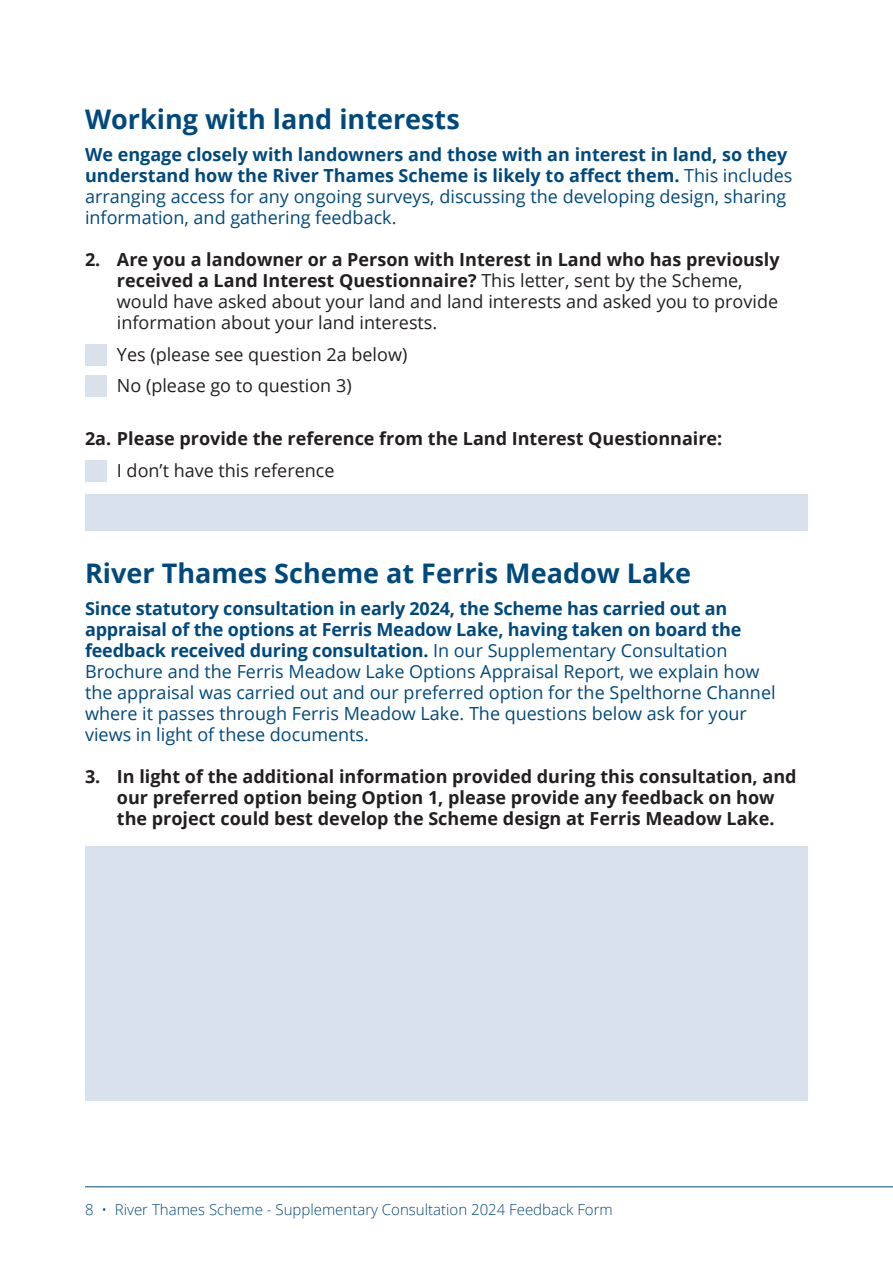
<style>
.page{position:relative;width:893px;height:1263px;background:#fff}
.page>*{position:absolute;margin:0;border:0;box-sizing:border-box;transform-origin:0 0}
.t1{font:700 27px "Open Sans";color:#00497d}
.t2{font:18px/21px "Open Sans";color:#00497d}
.t3{font:18px/21px "Open Sans";color:#231f20}
.t4{font:700 18px/21px "Open Sans";color:#231f20;text-align:center}
.t5{font:700 18px "Open Sans";color:#00497d}
.t6{font:300 15px "Open Sans";color:#00497d}
.s1{font-weight:700}
</style>
<div class="page">
<hr style="left:85px;top:1186px;width:808px;height:1px;background:#00497d">
<div style="left:85px;top:846px;width:723px;height:255px;background:#d9e1ed"></div>
<div style="left:85px;top:494px;width:723px;height:37px;background:#d9e1ed"></div>
<div style="left:85px;top:460px;width:21px;height:21px;background:#d9e1ed"></div>
<div style="left:85px;top:375px;width:21px;height:22px;background:#d9e1ed"></div>
<div style="left:85px;top:344px;width:21px;height:21px;background:#d9e1ed"></div>
<h2 class="t1" style="left:85px;top:100px;width:376px">Working with land interests</h2>
<p class="t5" style="left:85px;top:141px;width:704px">We engage closely with landowners and those with an interest in land, so they</p>
<p class="t2" style="left:85px;top:164px;width:709px"><span class="s1">understand how the River Thames Scheme is likely to affect them.</span> This includes arranging access for any ongoing surveys, discussing the developing design, sharing information, and gathering feedback.</p>
<p class="t3" style="left:117px;top:249px;width:664px;text-indent:-32px"><span class="s1">2. Are you a landowner or a Person with Interest in Land who has previously received a Land Interest Questionnaire?</span> This letter, sent by the Scheme, would have asked about your land and land interests and asked you to provide information about your land interests.</p>
<p class="t3" style="left:117px;top:343px;width:292px">Yes (please see question 2a below)</p>
<p class="t3" style="left:117px;top:375px;width:236px">No (please go to question 3)</p>
<p class="t4" style="left:85px;top:428px;width:639px">2a. Please provide the reference from the Land Interest Questionnaire:</p>
<p class="t3" style="left:117px;top:459px;width:219px">I don’t have this reference</p>
<h2 class="t1" style="left:85px;top:554px;width:608px">River Thames Scheme at Ferris Meadow Lake</h2>
<p class="t2" style="left:85px;top:597px;width:692px"><span class="s1">Since statutory consultation in early 2024, the Scheme has carried out an appraisal of the options at Ferris Meadow Lake, having taken on board the feedback received during consultation.</span> In our Supplementary Consultation Brochure and the Ferris Meadow Lake Options Appraisal Report, we explain how the appraisal was carried out and our preferred option for the Spelthorne Channel where it passes through Ferris Meadow Lake. The questions below ask for your views in light of these documents.</p>
<p class="t4" style="left:85px;top:766px;width:713px">3. In light of the additional information provided during this consultation, and our preferred option being Option 1, please provide any feedback on how<br>the project could best develop the Scheme design at Ferris Meadow Lake.</p>
<p class="t6" style="left:85px;top:1199px;width:529px">8 • River Thames Scheme - Supplementary Consultation 2024 Feedback Form</p>
</div>
